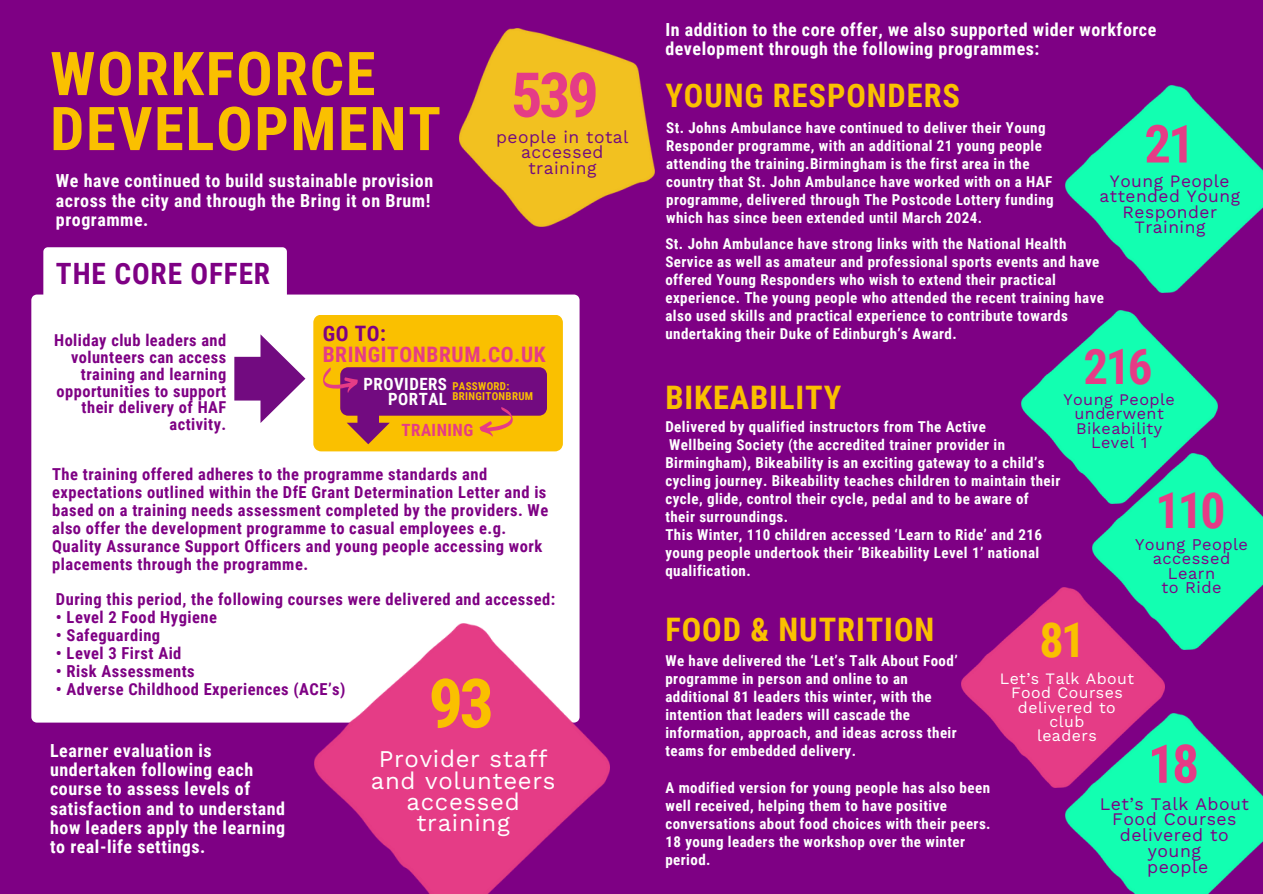
<style>
.page{position:relative;width:1263px;height:894px;background:#fff}
.page>*{position:absolute;margin:0;border:0;box-sizing:border-box;transform-origin:0 0}
.t1{font:700 68.1px "Roboto Condensed";color:#fac000}
.t2{font:700 62.1px "Roboto Condensed";color:#e53c86}
.t3{font:700 60.45px/54.9px "Roboto Condensed";letter-spacing:.03em;color:#fac000}
.t4{font:700 53.4px "Roboto Condensed";color:#e53c86}
.t5{font:700 52.5px "Roboto Condensed";color:#e53c86}
.t6{font:700 49.65px "Roboto Condensed";color:#e53c86}
.t7{font:700 48.9px "Roboto Condensed";color:#e53c86}
.t8{font:700 48px "Roboto Condensed";color:#fac000}
.t9{font:700 32.4px "Roboto Condensed";letter-spacing:.03em;color:#fac000}
.t10{font:700 29.4px "Roboto Condensed";letter-spacing:.03em;color:#7e0084}
.t11{font:24px/21.3px "Work Sans";letter-spacing:.03em;color:#fff;text-align:center}
.t12{font:700 21.3px "Roboto Condensed";letter-spacing:.03em;color:#e53c86}
.t13{font:700 21.3px "Roboto Condensed";color:#7e0084}
.t14{font:700 18px/19.2px "Roboto Condensed";letter-spacing:.03em;color:#fff}
.t15{font:17.7px/15.8px "Work Sans";letter-spacing:.03em;color:#7e0084;text-align:center}
.t16{font:17.4px/15.5px "Work Sans";letter-spacing:.03em;color:#7e0084;text-align:center}
.t17{font:17.4px/15.6px "Work Sans";letter-spacing:.03em;color:#720b80;text-align:center}
.t18{font:700 16.8px/14.7px "Roboto Condensed";letter-spacing:.03em;color:#fff;text-align:right}
.t19{font:700 16.8px "Roboto Condensed";letter-spacing:.03em;color:#e53c86}
.t20{font:700 16.5px/18px "Roboto Condensed";letter-spacing:.03em;color:#7e0084}
.t21{font:700 16.35px/16.8px "Roboto Condensed";letter-spacing:.03em;color:#7e0084;text-align:right}
.t22{font:16.35px/14.5px "Work Sans";letter-spacing:.03em;color:#7e0084;text-align:center}
.t23{font:16.2px/14.4px "Work Sans";letter-spacing:.03em;color:#7e0084;text-align:center}
.t24{font:15.9px/14.1px "Work Sans";letter-spacing:.03em;color:#fff;text-align:center}
.t25{font:700 15px/18px "Roboto Condensed";letter-spacing:.03em;color:#fff}
.t26{font:700 10.95px/10.1px "Roboto Condensed";letter-spacing:.03em;color:#fac000}
</style>
<div class="page">
<div style="left:0;top:0;width:1263px;height:893px;background:#7e0084"></div>
<div style="left:43px;top:247px;width:244px;height:53px;background:#fff;border-radius:4px"></div>
<div style="left:31px;top:294px;width:548px;height:428px;background:#fff"></div>
<svg style="left:313px;top:314px;width:250px;height:137px"></svg>
<img style="left:315px;top:623px;width:295px;height:270px">
<svg style="left:234px;top:334px;width:71px;height:89px"></svg>
<img style="left:1066px;top:713px;width:197px;height:180px">
<img style="left:962px;top:587px;width:202px;height:200px">
<img style="left:1093px;top:470px;width:170px;height:179px">
<img style="left:1022px;top:310px;width:195px;height:193px">
<img style="left:1065px;top:85px;width:198px;height:207px">
<img style="left:459px;top:28px;width:195px;height:198px">
<p class="t14" style="left:665px;top:20px;width:492px">In addition to the core offer, we also supported wider workforce development through the following programmes:</p>
<h5 class="t3" style="left:50px;top:47px;width:392px">WORKFORCE<br>DEVELOPMENT</h5>
<p class="t2" style="left:511px;top:59px;width:89px">539</p>
<p class="t9" style="left:665px;top:77px;width:296px">YOUNG RESPONDERS</p>
<h6 class="t25" style="left:666px;top:119px;width:389px">St. Johns Ambulance have continued to deliver their Young Responder programme, with an additional 21 young people attending the training.Birmingham is the first area in the country that St. John Ambulance have worked with on a HAF programme, delivered through The Postcode Lottery funding which has since been extended until March 2024.</h6>
<p class="t5" style="left:1144px;top:114px;width:52px">21</p>
<p class="t16" style="left:1100px;top:173px;width:142px">Young People attended Young<br>Responder<br>Training</p>
<p class="t25" style="left:665px;top:234px;width:440px">St. John Ambulance have strong links with the National Health Service as well as amateur and professional sports events and have offered Young Responders who wish to extend their practical experience. The young people who attended the recent training have also used skills and practical experience to contribute towards undertaking their Duke of Edinburgh’s Award.</p>
<h3 class="t17" style="left:496px;top:129px;width:134px">people in total accessed training</h3>
<p class="t14" style="left:56px;top:172px;width:379px">We have continued to build sustainable provision across the city and through the Bring it on Brum! programme.</p>
<p class="t10" style="left:56px;top:257px;width:216px">THE CORE OFFER</p>
<p class="t13" style="left:323px;top:321px;width:65px">GO TO:</p>
<p class="t21" style="left:54px;top:332px;width:174px">Holiday club leaders and volunteers can access training and learning opportunities to support their delivery of HAF activity.</p>
<p class="t12" style="left:323px;top:342px;width:224px">BRINGITONBRUM.CO.UK</p>
<h3 class="t7" style="left:1083px;top:338px;width:71px">216</h3>
<p class="t23" style="left:1063px;top:392px;width:113px">Young People underwent<br>Bikeability</p>
<p class="t23" style="left:1091px;top:435px;width:58px">Level 1</p>
<h1 class="t18" style="left:364px;top:377px;width:85px">PROVIDERS<br>PORTAL</h1>
<h1 class="t26" style="left:452px;top:381px;width:82px">PASSWORD:<br>BRINGITONBRUM</h1>
<h3 class="t9" style="left:665px;top:379px;width:177px">BIKEABILITY</h3>
<h6 class="t25" style="left:665px;top:418px;width:322px">Delivered by qualified instructors from The Active</h6>
<h4 class="t25" style="left:665px;top:436px;width:396px">Wellbeing Society (the accredited trainer provider in Birmingham), Bikeability is an exciting gateway to a child’s cycling journey. Bikeability teaches children to maintain their cycle, glide, control their cycle, pedal and to be aware of their surroundings.</h4>
<p class="t25" style="left:665px;top:526px;width:378px">This Winter, 110 children accessed ‘Learn to Ride’ and 216 young people undertook their ‘Bikeability Level 1’ national qualification.</p>
<p class="t19" style="left:402px;top:420px;width:73px">TRAINING</p>
<p class="t20" style="left:52px;top:465px;width:498px">The training offered adheres to the programme standards and expectations outlined within the DfE Grant Determination Letter and is based on a training needs assessment completed by the providers. We also offer the development programme to casual employees e.g.<br>Quality Assurance Support Officers and young people accessing work placements through the programme.</p>
<p class="t6" style="left:1155px;top:482px;width:72px">110</p>
<p class="t22" style="left:1135px;top:536px;width:115px">Young People accessed</p>
<p class="t22" style="left:1168px;top:565px;width:49px">Learn</p>
<p class="t22" style="left:1161px;top:580px;width:62px">to Ride</p>
<p class="t20" style="left:56px;top:590px;width:501px">During this period, the following courses were delivered and accessed:</p>
<h2 class="t20" style="left:56px;top:608px;width:162px">• Level 2 Food Hygiene</h2>
<p class="t20" style="left:56px;top:626px;width:106px">• Safeguarding</p>
<p class="t20" style="left:56px;top:644px;width:127px">• Level 3 First Aid</p>
<h3 class="t20" style="left:56px;top:662px;width:140px">• Risk Assessments</h3>
<p class="t20" style="left:56px;top:680px;width:291px">• Adverse Childhood Experiences (ACE’s)</p>
<p class="t9" style="left:665px;top:610px;width:270px">FOOD &amp; NUTRITION</p>
<p class="t8" style="left:1039px;top:612px;width:48px">81</p>
<p class="t25" style="left:665px;top:652px;width:294px">We have delivered the ‘Let’s Talk About Food’ programme in person and online to an</p>
<p class="t25" style="left:665px;top:688px;width:293px">additional 81 leaders this winter, with the intention that leaders will cascade the information, approach, and ideas across their teams for embedded delivery.</p>
<p class="t25" style="left:665px;top:778px;width:327px">A modified version for young people has also been well received, helping them to have positive conversations about food choices with their peers.<br>18 young leaders the workshop over the winter period.</p>
<h2 class="t24" style="left:1000px;top:671px;width:136px">Let’s Talk About<br>Food Courses delivered to club</h2>
<p class="t24" style="left:1037px;top:728px;width:61px">leaders</p>
<p class="t1" style="left:429px;top:664px;width:67px">93</p>
<p class="t14" style="left:50px;top:741px;width:236px">Learner evaluation is undertaken following each course to assess levels of satisfaction and to understand how leaders apply the learning to real-life settings.</p>
<p class="t4" style="left:1148px;top:733px;width:53px">18</p>
<p class="t15" style="left:1100px;top:795px;width:151px">Let’s Talk About<br>Food Courses delivered to young</p>
<p class="t15" style="left:1147px;top:858px;width:63px">people</p>
<p class="t11" style="left:371px;top:748px;width:186px">Provider staff and volunteers accessed training</p>
</div>
